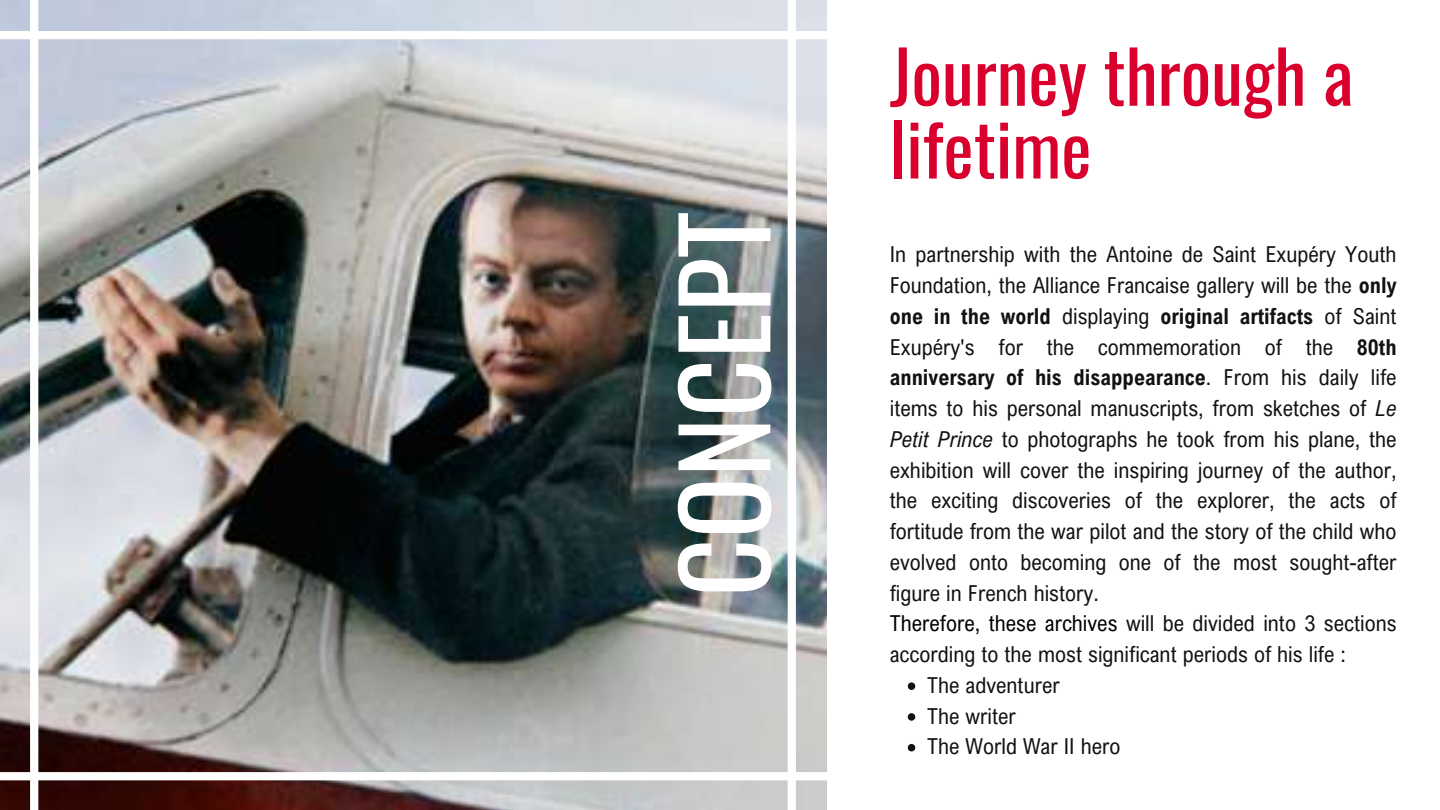
<style>
.page{position:relative;width:1440px;height:810px;background:#fff}
.page>*{position:absolute;margin:0;border:0;box-sizing:border-box;transform-origin:0 0}
.t1{font:113.5px "Oswald";color:#fff}
.t2{font:72px/72.8px "Oswald";color:#da002e}
.t3{font:22px "Arial Nova Cond";color:#131114}
.t4{font:700 22px "Arial Nova Cond";color:#131114}
.s1{font-weight:700}
.s2{font-weight:400}
.s3{font-style:italic}
.s4{color:#000}
</style>
<div class="page">
<img style="left:0;top:0;width:826px;height:810px">
<svg style="left:908px;top:682px;width:7px;height:8px"></svg>
<svg style="left:908px;top:713px;width:7px;height:8px"></svg>
<svg style="left:908px;top:744px;width:7px;height:7px"></svg>
<div style="left:0;top:31px;width:872px;height:8px;background:#fff"></div>
<div style="left:0;top:772px;width:872px;height:8px;background:#fff"></div>
<div style="left:30px;top:0;width:8px;height:810px;background:#fff"></div>
<div style="left:788px;top:0;width:8px;height:810px;background:#fff"></div>
<h1 class="t1" style="left:635px;top:597px;width:387px;rotate:-90deg">CONCEPT</h1>
<h2 class="t2" style="left:890px;top:37px;width:465px">Journey through a lifetime</h2>
<p class="t3" style="left:890px;top:241px;width:508px">In partnership with the Antoine de Saint Exupéry Youth</p>
<p class="t3" style="left:890px;top:272px;width:508px">Foundation, the Alliance Francaise gallery will be the <span class="s1">only</span></p>
<p class="t4" style="left:890px;top:302px;width:508px">one in the world <span class="s2">displaying</span> original artifacts <span class="s2">of Saint</span></p>
<p class="t3" style="left:890px;top:333px;width:508px">Exupéry's for the commemoration of the <span class="s1">80th</span></p>
<p class="t4" style="left:890px;top:364px;width:508px">anniversary of his disappearance<span class="s2">. From his daily life</span></p>
<p class="t3" style="left:890px;top:395px;width:508px">items to his personal manuscripts, from sketches of <span class="s3">Le</span></p>
<p class="t3" style="left:890px;top:425px;width:508px"><span class="s3">Petit Prince</span> to photographs he took from his plane, the</p>
<p class="t3" style="left:890px;top:456px;width:508px">exhibition will cover the inspiring journey of the author,</p>
<p class="t3" style="left:890px;top:487px;width:508px">the exciting discoveries of the explorer, the acts of</p>
<p class="t3" style="left:890px;top:518px;width:508px">fortitude from the war pilot and the story of the child who</p>
<p class="t3" style="left:890px;top:548px;width:508px">evolved onto becoming one of the most sought-after</p>
<p class="t3" style="left:890px;top:579px;width:211px">figure in French history.</p>
<p class="t3" style="left:890px;top:610px;width:508px"><span class="s4">Therefore, these archives</span> will be divided into 3 sections</p>
<p class="t3" style="left:890px;top:641px;width:458px">according to the most significant periods of his life :</p>
<p class="t3" style="left:927px;top:671px;width:134px">The adventurer</p>
<p class="t3" style="left:927px;top:702px;width:90px">The writer</p>
<p class="t3" style="left:927px;top:733px;width:195px">The World War II hero</p>
</div>
